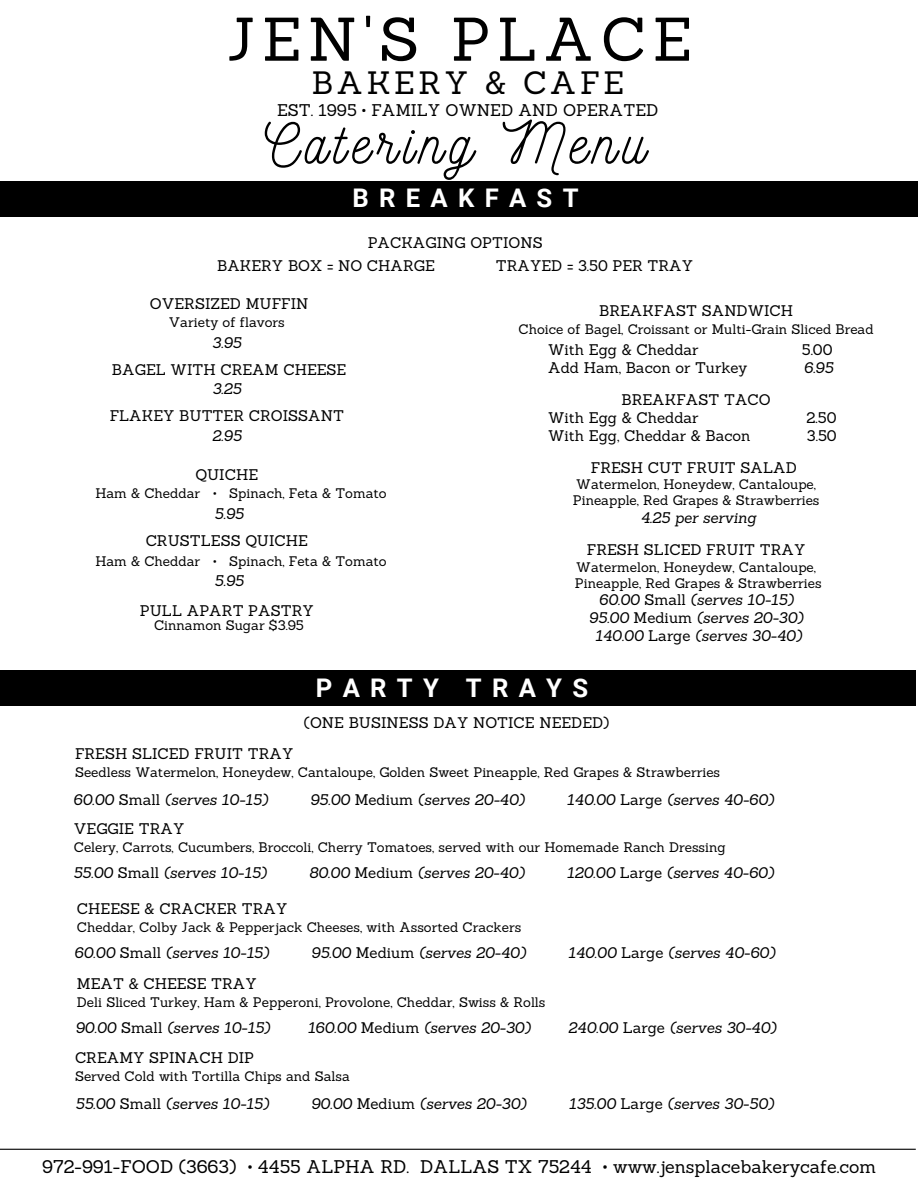
<style>
.page{position:relative;width:918px;height:1188px;background:#fff}
.page>*{position:absolute;margin:0;border:0;box-sizing:border-box;transform-origin:0 0}
.t1{font:60px "Sanchez";letter-spacing:.11em;color:#000}
.t2{font:57px "Nickainley";letter-spacing:.11em;color:#000}
.t3{font:31.5px "Sanchez";letter-spacing:.11em;color:#000}
.t4{font:700 25.65px "Roboto";letter-spacing:.4em;color:#fff}
.t5{font:17.85px "Sanchez";color:#000}
.t6{font:16.5px "Sanchez";color:#000}
.t7{font:italic 15px/17.9px "Sanchez";color:#000;text-align:center}
.t8{font:15px/17.9px "Sanchez";color:#000}
.t9{font:13.5px/16.2px "Sanchez";color:#000}
.s1{font-style:normal}
</style>
<div class="page">
<hr style="left:0;top:1149px;width:916px;height:1px;background:#000">
<div style="left:0;top:181px;width:918px;height:36px;background:#000"></div>
<div style="left:0;top:670px;width:916px;height:36px;background:#000"></div>
<h3 class="t1" style="left:227px;top:0;width:467px">JEN'S PLACE</h3>
<h2 class="t3" style="left:312px;top:63px;width:314px">BAKERY &amp; CAFE</h2>
<h4 class="t6" style="left:277px;top:100px;width:383px">EST. 1995 • FAMILY OWNED AND OPERATED</h4>
<p class="t2" style="left:265px;top:107px;width:382px">Catering Menu</p>
<h5 class="t4" style="left:353px;top:183px;width:228px">BREAKFAST</h5>
<p class="t8" style="left:368px;top:234px;width:176px">PACKAGING OPTIONS</p>
<h4 class="t8" style="left:217px;top:256px;width:219px">BAKERY BOX = NO CHARGE</h4>
<h4 class="t8" style="left:496px;top:256px;width:199px">TRAYED = 3.50 PER TRAY</h4>
<p class="t8" style="left:150px;top:294px;width:160px">OVERSIZED MUFFIN</p>
<p class="t9" style="left:169px;top:314px;width:118px">Variety of flavors</p>
<p class="t7" style="left:212px;top:333px;width:31px">3.95</p>
<p class="t8" style="left:112px;top:360px;width:236px">BAGEL WITH CREAM CHEESE</p>
<p class="t7" style="left:212px;top:380px;width:31px">3.25</p>
<p class="t8" style="left:110px;top:407px;width:236px">FLAKEY BUTTER CROISSANT</p>
<p class="t7" style="left:212px;top:426px;width:31px">2.95</p>
<p class="t8" style="left:196px;top:465px;width:64px">QUICHE</p>
<p class="t9" style="left:95px;top:485px;width:293px">Ham &amp; Cheddar • Spinach, Feta &amp; Tomato</p>
<p class="t7" style="left:215px;top:504px;width:31px">5.95</p>
<p class="t8" style="left:146px;top:532px;width:164px">CRUSTLESS QUICHE</p>
<p class="t9" style="left:95px;top:553px;width:293px">Ham &amp; Cheddar • Spinach, Feta &amp; Tomato</p>
<p class="t7" style="left:215px;top:572px;width:31px">5.95</p>
<p class="t8" style="left:140px;top:602px;width:175px">PULL APART PASTRY</p>
<p class="t9" style="left:154px;top:617px;width:151px">Cinnamon Sugar $3.95</p>
<p class="t8" style="left:599px;top:301px;width:195px">BREAKFAST SANDWICH</p>
<p class="t9" style="left:519px;top:321px;width:357px">Choice of Bagel, Croissant or Multi-Grain Sliced Bread</p>
<p class="t8" style="left:548px;top:340px;width:152px">With Egg &amp; Cheddar</p>
<p class="t8" style="left:802px;top:340px;width:32px">5.00</p>
<p class="t8" style="left:548px;top:358px;width:201px">Add Ham, Bacon or Turkey</p>
<p class="t7" style="left:804px;top:358px;width:31px">6.95</p>
<p class="t8" style="left:548px;top:390px;width:224px;text-indent:74px">BREAKFAST TACO<br>With Egg &amp; Cheddar</p>
<p class="t8" style="left:807px;top:408px;width:31px">2.50</p>
<p class="t8" style="left:548px;top:426px;width:204px">With Egg, Cheddar &amp; Bacon</p>
<p class="t8" style="left:807px;top:426px;width:31px">3.50</p>
<p class="t8" style="left:591px;top:458px;width:207px">FRESH CUT FRUIT SALAD</p>
<p class="t9" style="left:573px;top:476px;width:248px">Watermelon, Honeydew, Cantaloupe,<br>Pineapple, Red Grapes &amp; Strawberries</p>
<p class="t7" style="left:641px;top:509px;width:117px">4.25 per serving</p>
<p class="t8" style="left:587px;top:541px;width:220px">FRESH SLICED FRUIT TRAY</p>
<p class="t9" style="left:575px;top:559px;width:248px">Watermelon, Honeydew, Cantaloupe,<br>Pineapple, Red Grapes &amp; Strawberries</p>
<p class="t7" style="left:589px;top:591px;width:216px">60.00 <span class="s1">Small</span> (serves 10-15)<br>95.00 <span class="s1">Medium</span> (serves 20-30)<br>140.00 <span class="s1">Large</span> (serves 30-40)</p>
<p class="t4" style="left:316px;top:673px;width:274px">PARTY TRAYS</p>
<p class="t8" style="left:304px;top:713px;width:307px">(ONE BUSINESS DAY NOTICE NEEDED)</p>
<p class="t8" style="left:75px;top:745px;width:220px">FRESH SLICED FRUIT TRAY</p>
<p class="t9" style="left:75px;top:764px;width:647px">Seedless Watermelon, Honeydew, Cantaloupe, Golden Sweet Pineapple, Red Grapes &amp; Strawberries</p>
<p class="t7" style="left:73px;top:791px;width:196px">60.00 <span class="s1">Small</span> (serves 10-15)</p>
<p class="t7" style="left:310px;top:791px;width:216px">95.00 <span class="s1">Medium</span> (serves 20-40)</p>
<p class="t7" style="left:567px;top:791px;width:209px">140.00 <span class="s1">Large</span> (serves 40-60)</p>
<p class="t8" style="left:74px;top:819px;width:112px">VEGGIE TRAY</p>
<p class="t9" style="left:74px;top:839px;width:653px">Celery, Carrots, Cucumbers, Broccoli, Cherry Tomatoes, served with our Homemade Ranch Dressing</p>
<p class="t7" style="left:73px;top:864px;width:195px">55.00 <span class="s1">Small</span> (serves 10-15)</p>
<p class="t7" style="left:309px;top:864px;width:217px">80.00 <span class="s1">Medium</span> (serves 20-40)</p>
<p class="t7" style="left:567px;top:864px;width:209px">120.00 <span class="s1">Large</span> (serves 40-60)</p>
<p class="t8" style="left:77px;top:900px;width:212px">CHEESE &amp; CRACKER TRAY</p>
<p class="t9" style="left:77px;top:919px;width:446px">Cheddar, Colby Jack &amp; Pepperjack Cheeses, with Assorted Crackers</p>
<p class="t7" style="left:74px;top:943px;width:196px">60.00 <span class="s1">Small</span> (serves 10-15)</p>
<p class="t7" style="left:311px;top:943px;width:216px">95.00 <span class="s1">Medium</span> (serves 20-40)</p>
<p class="t7" style="left:568px;top:943px;width:209px">140.00 <span class="s1">Large</span> (serves 40-60)</p>
<p class="t8" style="left:77px;top:975px;width:181px">MEAT &amp; CHEESE TRAY</p>
<p class="t9" style="left:77px;top:994px;width:470px">Deli Sliced Turkey, Ham &amp; Pepperoni, Provolone, Cheddar, Swiss &amp; Rolls</p>
<p class="t7" style="left:75px;top:1018px;width:196px">90.00 <span class="s1">Small</span> (serves 10-15)</p>
<p class="t7" style="left:308px;top:1018px;width:224px">160.00 <span class="s1">Medium</span> (serves 20-30)</p>
<p class="t7" style="left:568px;top:1018px;width:210px">240.00 <span class="s1">Large</span> (serves 30-40)</p>
<p class="t8" style="left:75px;top:1049px;width:181px">CREAMY SPINACH DIP</p>
<h6 class="t9" style="left:75px;top:1068px;width:276px">Served Cold with Tortilla Chips and Salsa</h6>
<p class="t7" style="left:75px;top:1095px;width:195px">55.00 <span class="s1">Small</span> (serves 10-15)</p>
<p class="t7" style="left:311px;top:1095px;width:217px">90.00 <span class="s1">Medium</span> (serves 20-30)</p>
<p class="t7" style="left:569px;top:1095px;width:207px">135.00 <span class="s1">Large</span> (serves 30-50)</p>
<h1 class="t5" style="left:42px;top:1155px;width:835px">972-991-FOOD (3663) • 4455 ALPHA RD. DALLAS TX 75244 • www.jensplacebakerycafe.com</h1>
</div>
